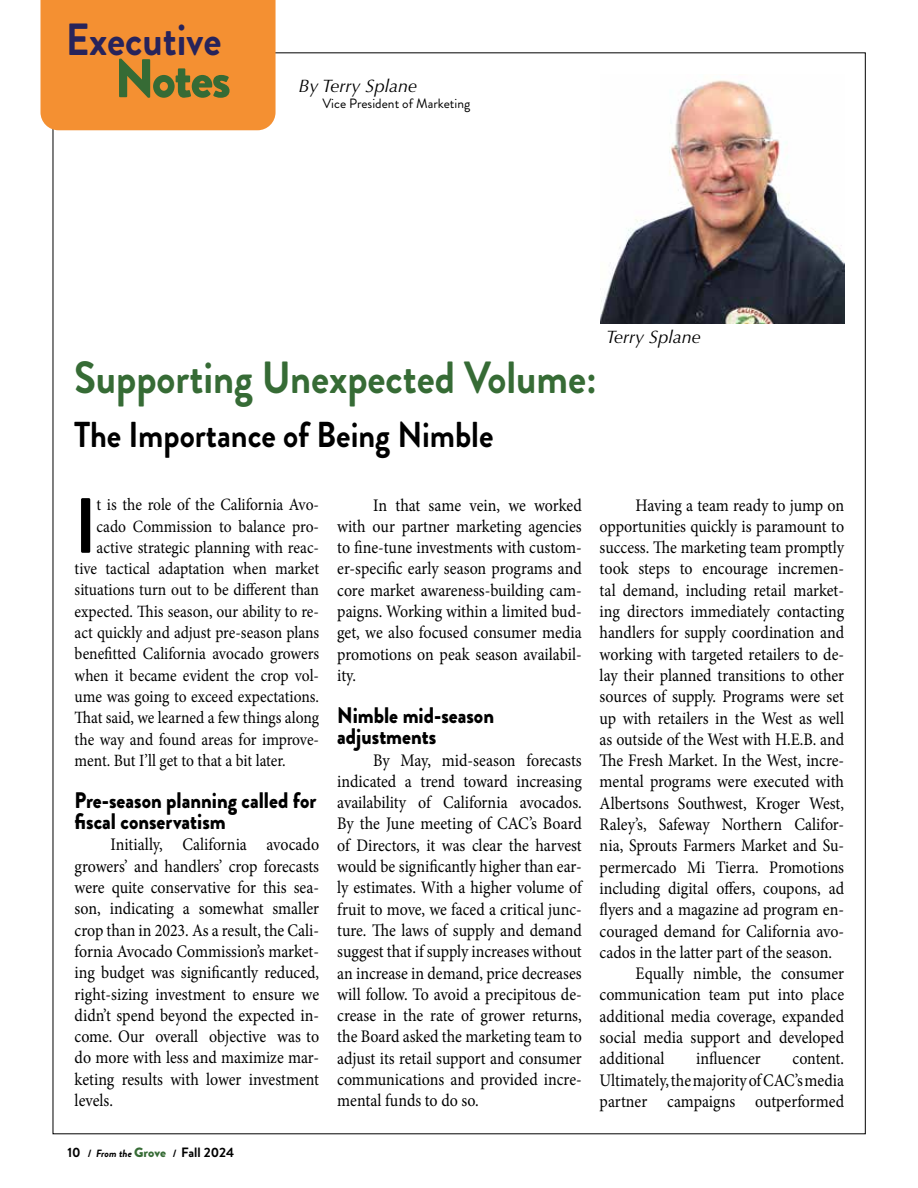
<style>
.page{position:relative;width:918px;height:1188px;background:#fff}
.page>*{position:absolute;margin:0;border:0;box-sizing:border-box;transform-origin:0 0}
.t1{font:700 78.15px "Brandon Grotesque";color:#000;scale:.9 1}
.t2{font:900 54.3px "Brandon Grotesque";letter-spacing:-.03em;color:#366b35;scale:.95 1}
.t3{font:700 45px "Brandon Grotesque";color:#366b35;scale:.9 1}
.t4{font:700 45px "Brandon Grotesque";color:#27235b;scale:.9 1}
.t5{font:700 36px "Brandon Grotesque";color:#000;scale:.9 1}
.t6{font:900 22.5px/21px "Brandon Grotesque";color:#000;scale:.9 1}
.t7{font:italic 18px "Optima";color:#000}
.t8{font:17.7px/21.3px "Minion Pro";color:#000;text-align:justify;scale:.9 1}
.t9{font:17.25px "Minion Pro";color:#000;scale:.9 1}
.t10{font:700 13.5px "Brandon Grotesque";letter-spacing:-.005em;color:#000}
.t11{font:13.5px "Brandon Grotesque";color:#000}
.s1{font-size:10.5px}
.s2{font-style:italic;font-size:10.5px}
.s3{font-weight:900;color:#366b35}
</style>
<div class="page">
<div style="left:40px;top:0;width:236px;height:130px;background:#f49032"></div>
<img style="left:600px;top:80px;width:244px;height:243px">
<h3 class="t4" style="left:66px;top:8px;width:175px">Executive</h3>
<h2 class="t2" style="left:115px;top:40px;width:124px">Notes</h2>
<p class="t7" style="left:298px;top:76px;width:120px">By Terry Splane</p>
<p class="t11" style="left:322px;top:94px;width:149px">Vice President of Marketing</p>
<h3 class="t3" style="left:74px;top:346px;width:582px">Supporting Unexpected Volume:</h3>
<h3 class="t5" style="left:74px;top:409px;width:467px">The Importance of Being Nimble</h3>
<p class="t7" style="left:606px;top:326px;width:96px">Terry Splane</p>
<h1 class="t1" style="left:75px;top:471px;width:26px">I</h1>
<p class="t9" style="left:97px;top:493px;width:249px">t is the role of the California Avo-</p>
<p class="t9" style="left:97px;top:514px;width:249px">cado Commission to balance pro-</p>
<p class="t9" style="left:97px;top:536px;width:249px">active strategic planning with reac-</p>
<p class="t9" style="left:75px;top:557px;width:273px">tive tactical adaptation when market</p>
<p class="t9" style="left:75px;top:578px;width:273px">situations turn out to be different than</p>
<p class="t9" style="left:75px;top:600px;width:273px">expected. This season, our ability to re-</p>
<p class="t9" style="left:75px;top:621px;width:273px">act quickly and adjust pre-season plans</p>
<p class="t9" style="left:75px;top:642px;width:273px">benefitted California avocado growers</p>
<p class="t9" style="left:75px;top:664px;width:273px">when it became evident the crop vol-</p>
<p class="t9" style="left:75px;top:685px;width:273px">ume was going to exceed expectations.</p>
<p class="t9" style="left:75px;top:706px;width:273px">That said, we learned a few things along</p>
<p class="t9" style="left:75px;top:727px;width:273px">the way and found areas for improve-</p>
<p class="t9" style="left:75px;top:749px;width:236px">ment. But I’ll get to that a bit later.</p>
<p class="t6" style="left:75px;top:790px;width:270px">Pre-season planning called for fiscal conservatism</p>
<p class="t8" style="left:75px;top:834px;width:273px;text-indent:36px">Initially, California avocado growers’ and handlers’ crop forecasts were quite conservative for this sea&shy;son, indicating a somewhat smaller crop than in 2023. As a result, the Cali&shy;fornia Avocado Commission’s market&shy;ing budget was significantly reduced, right-sizing investment to ensure we didn’t spend beyond the expected in&shy;come. Our overall objective was to do more with less and maximize mar&shy;keting results with lower investment levels.</p>
<p class="t10" style="left:68px;top:1143px;width:168px">10 <span class="s1">/</span> <span class="s2">From the</span> <span class="s3">Grove</span> <span class="s1">/</span> Fall 2024</p>
<p class="t8" style="left:337px;top:494px;width:273px;text-indent:36px">In that same vein, we worked with our partner marketing agencies to fine-tune investments with custom&shy;er-specific early season programs and core market awareness-building cam&shy;paigns. Working within a limited bud&shy;get, we also focused consumer media promotions on peak season availabil&shy;ity.</p>
<p class="t6" style="left:337px;top:705px;width:176px">Nimble mid-season adjustments</p>
<p class="t8" style="left:337px;top:749px;width:273px;text-indent:36px">By May, mid-season forecasts indicated a trend toward increasing availability of California avocados.<br>By the June meeting of CAC’s Board of Directors, it was clear the harvest would be significantly higher than ear&shy;ly estimates. With a higher volume of fruit to move, we faced a critical junc&shy;ture. The laws of supply and demand suggest that if supply increases without an increase in demand, price decreases will follow. To avoid a precipitous de&shy;crease in the rate of grower returns, the Board asked the marketing team to adjust its retail support and consumer communications and provided incre&shy;mental funds to do so.</p>
<p class="t8" style="left:636px;top:494px;width:233px">Having a team ready to jump on</p>
<p class="t8" style="left:600px;top:516px;width:273px">opportunities quickly is paramount to</p>
<p class="t8" style="left:600px;top:537px;width:273px">success. The marketing team promptly</p>
<p class="t8" style="left:600px;top:558px;width:273px">took steps to encourage incremen-</p>
<p class="t8" style="left:600px;top:580px;width:273px">tal demand, including retail market-</p>
<p class="t8" style="left:600px;top:601px;width:273px">ing directors immediately contacting</p>
<p class="t8" style="left:600px;top:622px;width:273px">handlers for supply coordination and</p>
<p class="t8" style="left:600px;top:643px;width:273px">working with targeted retailers to de-</p>
<p class="t8" style="left:600px;top:665px;width:273px">lay their planned transitions to other</p>
<p class="t8" style="left:600px;top:686px;width:273px">sources of supply. Programs were set</p>
<p class="t8" style="left:600px;top:707px;width:273px">up with retailers in the West as well</p>
<p class="t8" style="left:600px;top:729px;width:273px">as outside of the West with H.E.B. and</p>
<p class="t8" style="left:600px;top:750px;width:273px">The Fresh Market. In the West, incre-</p>
<p class="t8" style="left:600px;top:771px;width:273px">mental programs were executed with</p>
<p class="t8" style="left:600px;top:793px;width:273px">Albertsons Southwest, Kroger West,</p>
<p class="t8" style="left:600px;top:814px;width:273px">Raley’s, Safeway Northern Califor-</p>
<p class="t8" style="left:600px;top:835px;width:273px">nia, Sprouts Farmers Market and Su-</p>
<p class="t8" style="left:600px;top:856px;width:273px">permercado Mi Tierra. Promotions</p>
<p class="t8" style="left:600px;top:878px;width:273px">including digital offers, coupons, ad</p>
<p class="t8" style="left:600px;top:899px;width:273px">flyers and a magazine ad program en-</p>
<p class="t8" style="left:600px;top:920px;width:273px">couraged demand for California avo-</p>
<p class="t8" style="left:600px;top:942px;width:260px">cados in the latter part of the season.</p>
<p class="t8" style="left:636px;top:963px;width:233px">Equally nimble, the consumer</p>
<p class="t8" style="left:600px;top:984px;width:273px">communication team put into place</p>
<p class="t8" style="left:600px;top:1005px;width:273px">additional media coverage, expanded</p>
<p class="t8" style="left:600px;top:1027px;width:273px">social media support and developed</p>
<p class="t8" style="left:600px;top:1048px;width:74px">additional</p>
<p class="t8" style="left:696px;top:1048px;width:73px">influencer</p>
<p class="t8" style="left:600px;top:1048px;width:273px;text-indent:193px">content.<br>Ultimately, the majority of CAC’s media partner campaigns outperformed</p>
</div>
